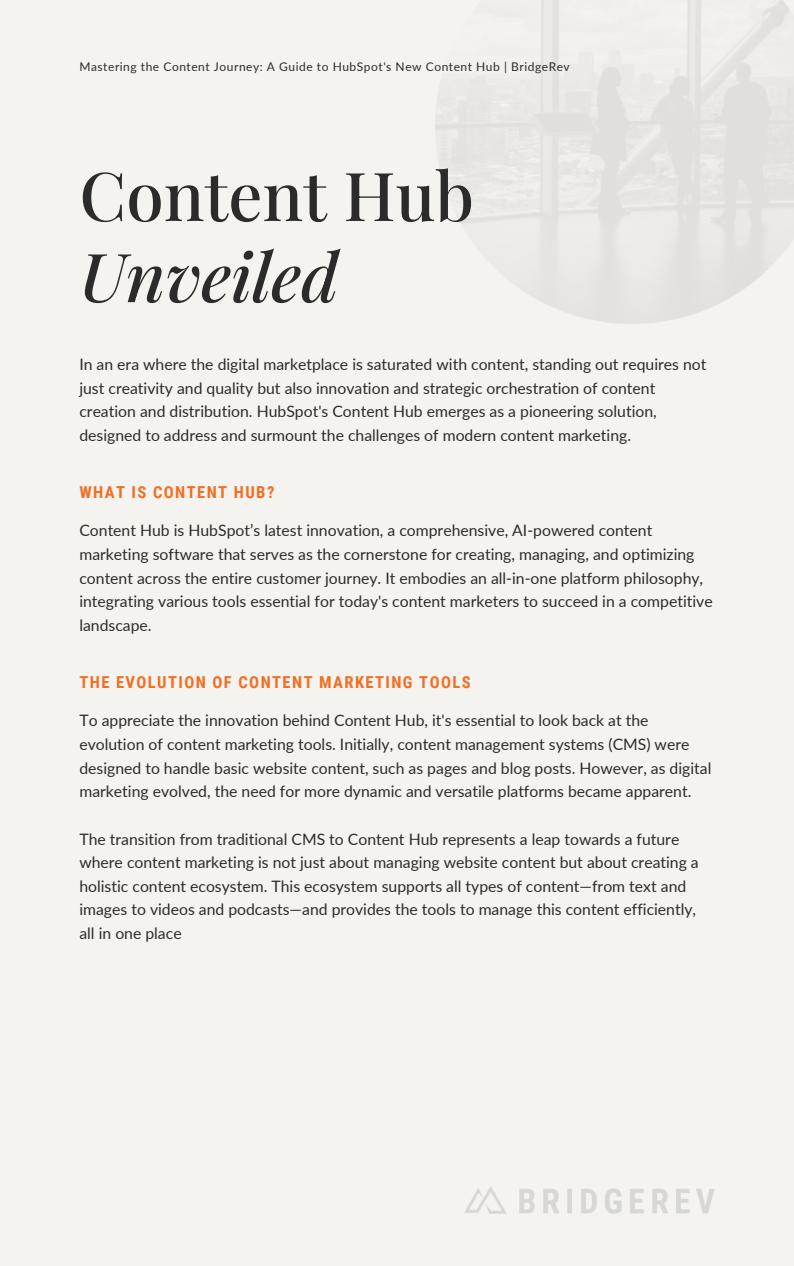
<style>
.page{position:relative;width:794px;height:1266px;background:#fff}
.page>*{position:absolute;margin:0;border:0;box-sizing:border-box;transform-origin:0 0}
.t1{font:500 67.5px "Playfair Display";color:#2b2b2b}
.t2{font:italic 500 67.5px "Playfair Display";color:#2b2b2b}
.t3{font:700 16.5px "Roboto Condensed";letter-spacing:.085em;color:#f26e22}
.t4{font:15.75px/23.6px "Lato";color:#2b2b2b}
.t5{font:12px "Lato";letter-spacing:.045em;color:#2b2b2b}
</style>
<div class="page">
<div style="left:0;top:0;width:793px;height:1266px;background:#f4f3f0"></div>
<img style="left:464px;top:1186px;width:250px;height:27px">
<p class="t5" style="left:79px;top:59px;width:491px">Mastering the Content Journey: A Guide to HubSpot's New Content Hub | BridgeRev</p>
<h1 class="t1" style="left:79px;top:148px;width:396px">Content Hub</h1>
<h1 class="t2" style="left:79px;top:229px;width:260px">Unveiled</h1>
<p class="t4" style="left:79px;top:352px;width:628px">In an era where the digital marketplace is saturated with content, standing out requires not just creativity and quality but also innovation and strategic orchestration of content creation and distribution. HubSpot's Content Hub emerges as a pioneering solution, designed to address and surmount the challenges of modern content marketing.</p>
<p class="t3" style="left:79px;top:483px;width:196px">WHAT IS CONTENT HUB?</p>
<p class="t4" style="left:79px;top:518px;width:634px">Content Hub is HubSpot’s latest innovation, a comprehensive, AI-powered content marketing software that serves as the cornerstone for creating, managing, and optimizing content across the entire customer journey. It embodies an all-in-one platform philosophy, integrating various tools essential for today's content marketers to succeed in a competitive landscape.</p>
<p class="t3" style="left:79px;top:673px;width:392px">THE EVOLUTION OF CONTENT MARKETING TOOLS</p>
<p class="t4" style="left:79px;top:708px;width:633px">To appreciate the innovation behind Content Hub, it's essential to look back at the evolution of content marketing tools. Initially, content management systems (CMS) were designed to handle basic website content, such as pages and blog posts. However, as digital marketing evolved, the need for more dynamic and versatile platforms became apparent.</p>
<p class="t4" style="left:79px;top:826px;width:620px">The transition from traditional CMS to Content Hub represents a leap towards a future where content marketing is not just about managing website content but about creating a holistic content ecosystem. This ecosystem supports all types of content—from text and images to videos and podcasts—and provides the tools to manage this content efficiently, all in one place</p>
</div>
